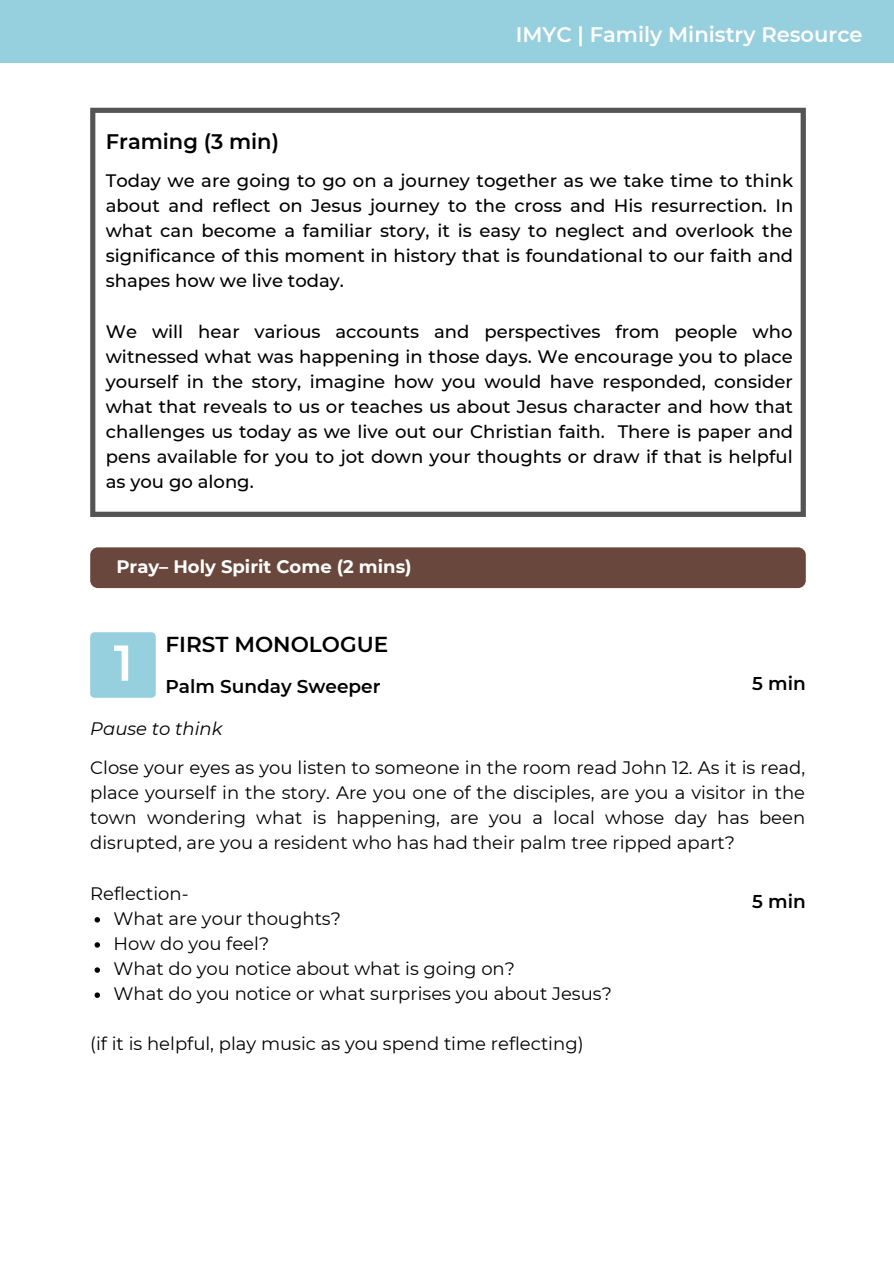
<style>
.page{position:relative;width:894px;height:1264px;background:#fff}
.page>*{position:absolute;margin:0;border:0;box-sizing:border-box;transform-origin:0 0}
.t1{font:600 50.4px "Montserrat";color:#fff}
.t2{font:600 21.6px "Montserrat";color:#000}
.t3{font:600 21px "Montserrat";color:#fff}
.t4{font:600 21px "Montserrat";color:#000}
.t5{font:600 18.45px "Montserrat";color:#000}
.t6{font:500 18px/25px "Montserrat";color:#000;text-align:justify}
.t7{font:18px/25px "Montserrat";color:#000}
.t8{font:700 18px "Montserrat";color:#fff}
.t9{font:italic 18px "Montserrat";color:#000}
</style>
<div class="page">
<div style="left:0;top:0;width:893px;height:63px;background:#96cfdd"></div>
<svg style="left:90px;top:108px;width:715px;height:409px"></svg>
<svg style="left:94px;top:917px;width:6px;height:5px"></svg>
<svg style="left:94px;top:942px;width:6px;height:5px"></svg>
<svg style="left:94px;top:967px;width:6px;height:5px"></svg>
<svg style="left:94px;top:992px;width:6px;height:5px"></svg>
<div style="left:90px;top:632px;width:66px;height:65px;background:#96cfdd;border-radius:4px"></div>
<div style="left:90px;top:547px;width:715px;height:41px;background:#6a473c;border-radius:8px"></div>
<p class="t3" style="left:515px;top:21px;width:348px">IMYC | Family Ministry Resource</p>
<p class="t4" style="left:106px;top:129px;width:175px">Framing (3 min)</p>
<p class="t6" style="left:106px;top:168px;width:688px">Today we are going to go on a journey together as we take time to think about and reflect on Jesus journey to the cross and His resurrection. In what can become a familiar story, it is easy to neglect and overlook the significance of this moment in history that is foundational to our faith and shapes how we live today.</p>
<p class="t6" style="left:106px;top:318px;width:688px">We will hear various accounts and perspectives from people who witnessed what was happening in those days. We encourage you to place yourself in the story, imagine how you would have responded, consider what that reveals to us or teaches us about Jesus character and how that challenges us today as we live out our Christian faith. There is paper and pens available for you to jot down your thoughts or draw if that is helpful as you go along.</p>
<p class="t8" style="left:116px;top:556px;width:296px">Pray– Holy Spirit Come (2 mins)</p>
<h1 class="t1" style="left:114px;top:632px;width:21px">1</h1>
<p class="t2" style="left:165px;top:631px;width:224px">FIRST MONOLOGUE</p>
<p class="t5" style="left:165px;top:674px;width:216px">Palm Sunday Sweeper</p>
<p class="t9" style="left:90px;top:717px;width:134px">Pause to think</p>
<p class="t5" style="left:752px;top:672px;width:55px">5 min</p>
<p class="t7" style="left:90px;top:755px;width:716px;text-align:justify">Close your eyes as you listen to someone in the room read John 12. As it is read, place yourself in the story. Are you one of the disciples, are you a visitor in the town wondering what is happening, are you a local whose day has been disrupted, are you a resident who has had their palm tree ripped apart?</p>
<p class="t7" style="left:90px;top:880px;width:100px">Reflection-</p>
<p class="t5" style="left:752px;top:890px;width:55px">5 min</p>
<p class="t7" style="left:114px;top:905px;width:499px">What are your thoughts?<br>How do you feel?<br>What do you notice about what is going on?<br>What do you notice or what surprises you about Jesus?</p>
<p class="t7" style="left:90px;top:1031px;width:495px">(if it is helpful, play music as you spend time reflecting)</p>
</div>
